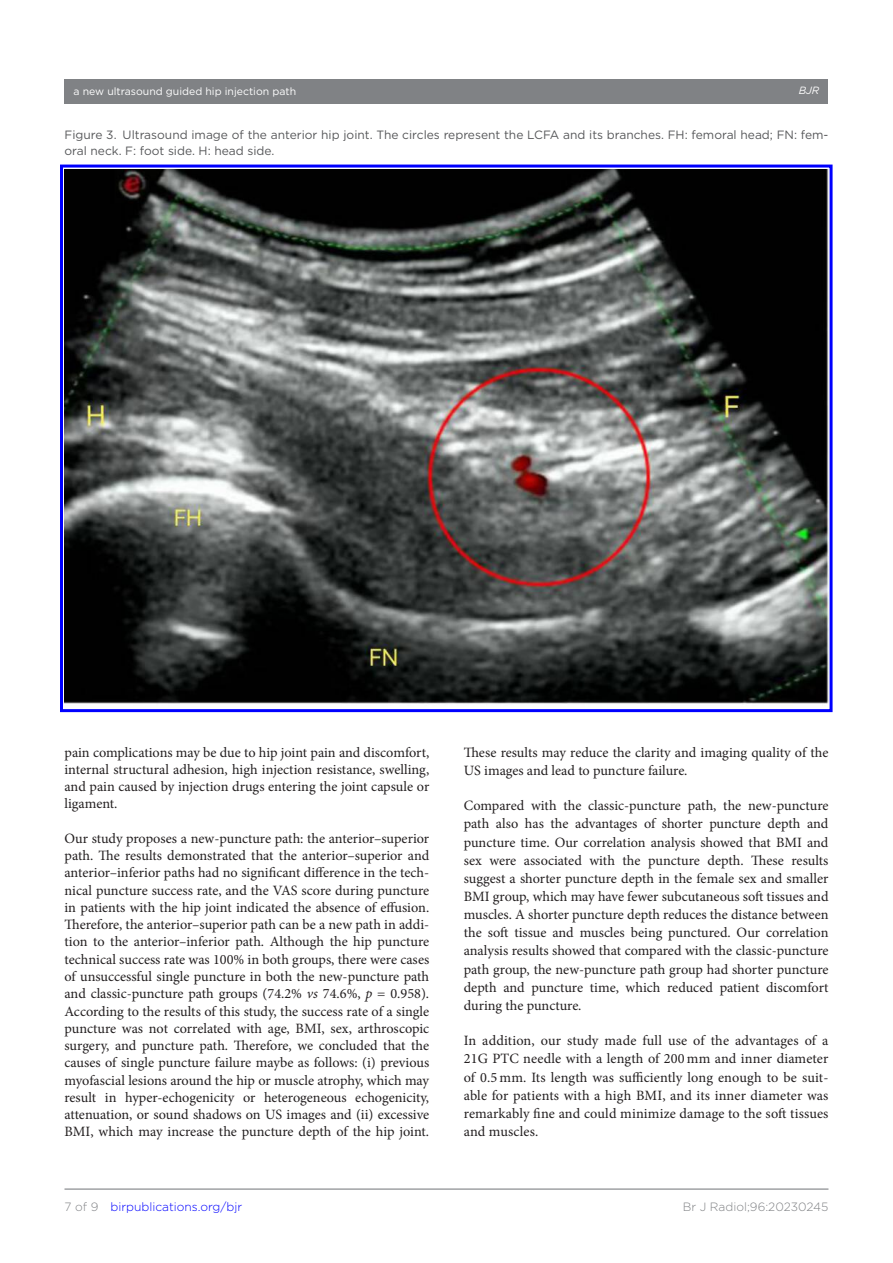
<style>
.page{position:relative;width:893px;height:1263px;background:#fff}
.page>*{position:absolute;margin:0;border:0;box-sizing:border-box;transform-origin:0 0}
.t1{font:14.25px/17.2px "Minion Pro";color:#231f20;text-align:justify}
.t2{font:12px/16.5px "Gotham";color:#57585a}
.t3{font:300 12px "Gotham";color:#00f}
.t4{font:300 12px "Gotham";color:#808285}
.t5{font:10.5px "Gotham";color:#fff}
.t6{font:italic 10.5px "Gotham";color:#fff}
.s1{font-style:italic}
.s2{color:#808285}
</style>
<div class="page">
<hr style="left:64px;top:1188px;width:764px;height:2px;background:#808285">
<div style="left:64px;top:79px;width:764px;height:24px;background:#808285"></div>
<img style="left:64px;top:169px;width:764px;height:535px">
<div style="left:60px;top:165px;width:772px;height:547px;border:3px solid #00f"></div>
<p class="t5" style="left:74px;top:85px;width:224px">a new ultrasound guided hip injection path</p>
<p class="t6" style="left:799px;top:85px;width:22px">BJR</p>
<p class="t2" style="left:64px;top:126px;width:765px">Figure 3. Ultrasound image of the anterior hip joint. The circles represent the LCFA and its branches. FH: femoral head; FN: fem&shy;oral neck. F: foot side. H: head side.</p>
<p class="t1" style="left:64px;top:743px;width:366px">pain complications may be due to hip joint pain and discomfort, internal structural adhesion, high injection resistance, swelling, and pain caused by injection drugs entering the joint capsule or ligament.</p>
<p class="t1" style="left:64px;top:830px;width:366px">Our study proposes a new-puncture path: the anterior–superior path. The results demonstrated that the anterior–superior and anterior–inferior paths had no significant difference in the tech&shy;nical puncture success rate, and the VAS score during puncture in patients with the hip joint indicated the absence of effusion.<br>Therefore, the anterior–superior path can be a new path in addi&shy;tion to the anterior–inferior path. Although the hip puncture technical success rate was 100% in both groups, there were cases of unsuccessful single puncture in both the new-puncture path and classic-puncture path groups (74.2% <span class="s1">vs</span> 74.6%, <span class="s1">p</span> = 0.958).<br>According to the results of this study, the success rate of a single puncture was not correlated with age, BMI, sex, arthroscopic surgery, and puncture path. Therefore, we concluded that the causes of single puncture failure maybe as follows: (i) previous myofascial lesions around the hip or muscle atrophy, which may result in hyper-echogenicity or heterogeneous echogenicity, attenuation, or sound shadows on US images and (ii) excessive BMI, which may increase the puncture depth of the hip joint.</p>
<p class="t1" style="left:464px;top:743px;width:366px;line-height:18.1px">These results may reduce the clarity and imaging quality of the<br>US images and lead to puncture failure.</p>
<p class="t1" style="left:464px;top:797px;width:366px;line-height:18.1px">Compared with the classic-puncture path, the new-puncture path also has the advantages of shorter puncture depth and puncture time. Our correlation analysis showed that BMI and sex were associated with the puncture depth. These results suggest a shorter puncture depth in the female sex and smaller BMI group, which may have fewer subcutaneous soft tissues and muscles. A shorter puncture depth reduces the distance between the soft tissue and muscles being punctured. Our correlation analysis results showed that compared with the classic-puncture path group, the new-puncture path group had shorter puncture depth and puncture time, which reduced patient discomfort during the puncture.</p>
<p class="t1" style="left:464px;top:1032px;width:366px;line-height:18.1px">In addition, our study made full use of the advantages of a 21G PTC needle with a length of 200 mm and inner diameter of 0.5 mm. Its length was sufficiently long enough to be suit&shy;able for patients with a high BMI, and its inner diameter was remarkably fine and could minimize damage to the soft tissues and muscles.</p>
<p class="t3" style="left:64px;top:1199px;width:179px"><span class="s2">7 of 9</span> birpublications.org/bjr</p>
<p class="t4" style="left:683px;top:1199px;width:147px">Br J Radiol;96:20230245</p>
</div>
